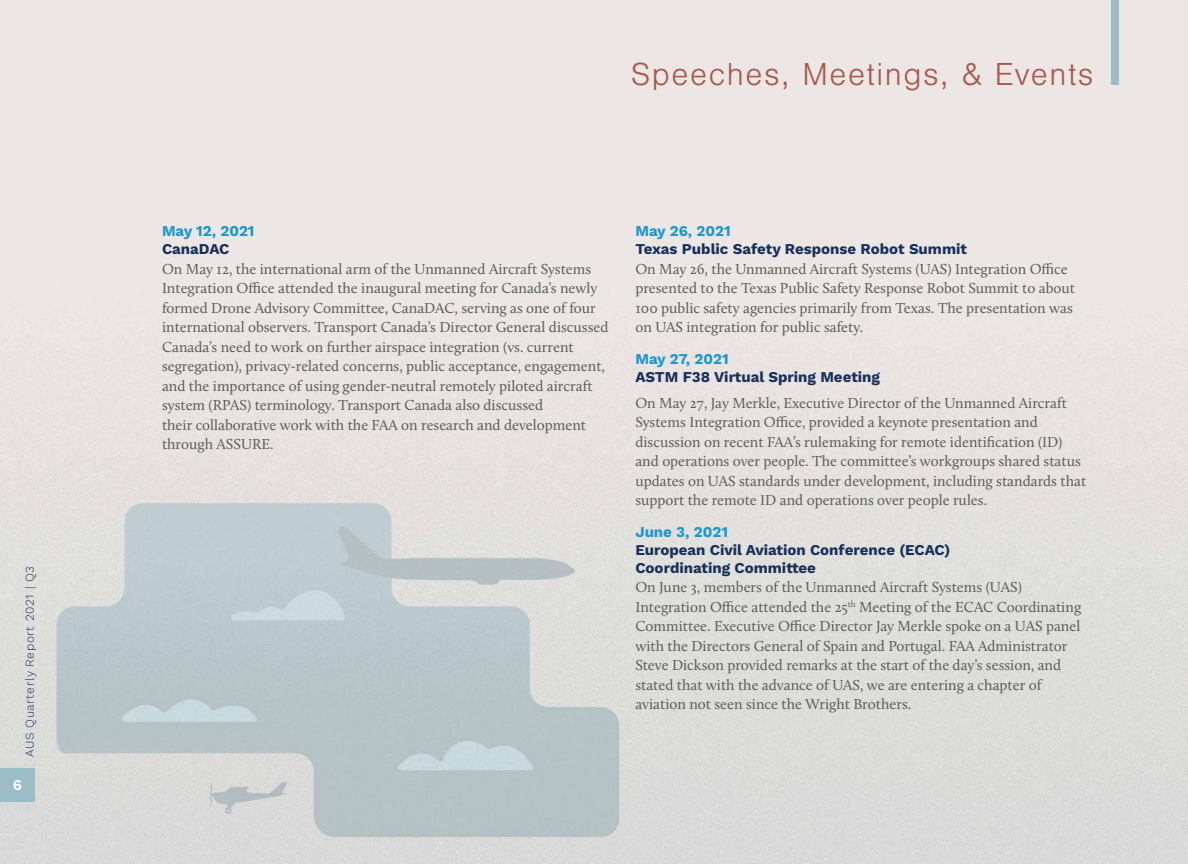
<style>
.page{position:relative;width:1188px;height:864px;background:#fff}
.page>*{position:absolute;margin:0;border:0;box-sizing:border-box;transform-origin:0 0}
.t1{font:300 33px "Nimbus San";letter-spacing:.05em;color:#a9574f}
.t2{font:15px/19.5px "Calluna";color:#585e5c}
.t3{font:700 15px/18px "Work Sans";color:#17305b}
.t4{font:700 15px "Work Sans";color:#1d96ce}
.t5{font:600 15px "Work Sans";color:#fff}
.t6{font:300 12px "Work Sans";letter-spacing:.05em;color:#17305b}
</style>
<div class="page">
<img style="left:0;top:0;width:1188px;height:864px">
<div style="left:0;top:768px;width:35px;height:33px;background:#9bbdc5"></div>
<div style="left:1112px;top:0;width:7px;height:84px;background:#9bbdc5"></div>
<p class="t6" style="left:23px;top:757px;width:193px;rotate:-90deg">AUS Quarterly Report 2021 | Q3</p>
<p class="t5" style="left:13px;top:776px;width:11px">6</p>
<h1 class="t1" style="left:631px;top:57px;width:464px">Speeches, Meetings, &amp; Events</h1>
<h2 class="t4" style="left:162px;top:222px;width:94px">May 12, 2021</h2>
<p class="t3" style="left:162px;top:241px;width:69px">CanaDAC</p>
<p class="t2" style="left:162px;top:259px;width:448px">On May 12, the international arm of the Unmanned Aircraft Systems Integration Ofce attended the inaugural meeting for Canada’s newly formed Drone Advisory Committee, CanaDAC, serving as one of four international observers. Transport Canada’s Director General discussed Canada’s need to work on further airspace integration (vs. current segregation), privacy-related concerns, public acceptance, engagement, and the importance of using gender-neutral remotely piloted aircraft system (RPAS) terminology. Transport Canada also discussed<br>their collaborative work with the FAA on research and development through ASSURE.</p>
<h2 class="t4" style="left:635px;top:222px;width:97px">May 26, 2021</h2>
<p class="t3" style="left:635px;top:241px;width:333px">Texas Public Safety Response Robot Summit</p>
<p class="t2" style="left:635px;top:259px;width:441px">On May 26, the Unmanned Aircraft Systems (UAS) Integration Ofce presented to the Texas Public Safety Response Robot Summit to about 100 public safety agencies primarily from Texas. The presentation was on UAS integration for public safety.</p>
<h2 class="t4" style="left:635px;top:350px;width:95px">May 27, 2021</h2>
<p class="t3" style="left:635px;top:368px;width:246px">ASTM F38 Virtual Spring Meeting</p>
<p class="t2" style="left:635px;top:393px;width:452px">On May 27, Jay Merkle, Executive Director of the Unmanned Aircraft Systems Integration Ofce, provided a keynote presentation and discussion on recent FAA’s rulemaking for remote identifcation (ID) and operations over people. The committee’s workgroups shared status updates on UAS standards under development, including standards that support the remote ID and operations over people rules.</p>
<h2 class="t4" style="left:635px;top:523px;width:94px">June 3, 2021</h2>
<p class="t3" style="left:635px;top:541px;width:317px">European Civil Aviation Conference (ECAC)<br>Coordinating Commitee</p>
<p class="t2" style="left:635px;top:577px;width:447px">On June 3, members of the Unmanned Aircraft Systems (UAS)<br>Integration Ofce attended the 25<sup>th</sup> Meeting of the ECAC Coordinating Committee. Executive Ofce Director Jay Merkle spoke on a UAS panel with the Directors General of Spain and Portugal. FAA Administrator Steve Dickson provided remarks at the start of the day’s session, and stated that with the advance of UAS, we are entering a chapter of aviation not seen since the Wright Brothers.</p>
</div>
